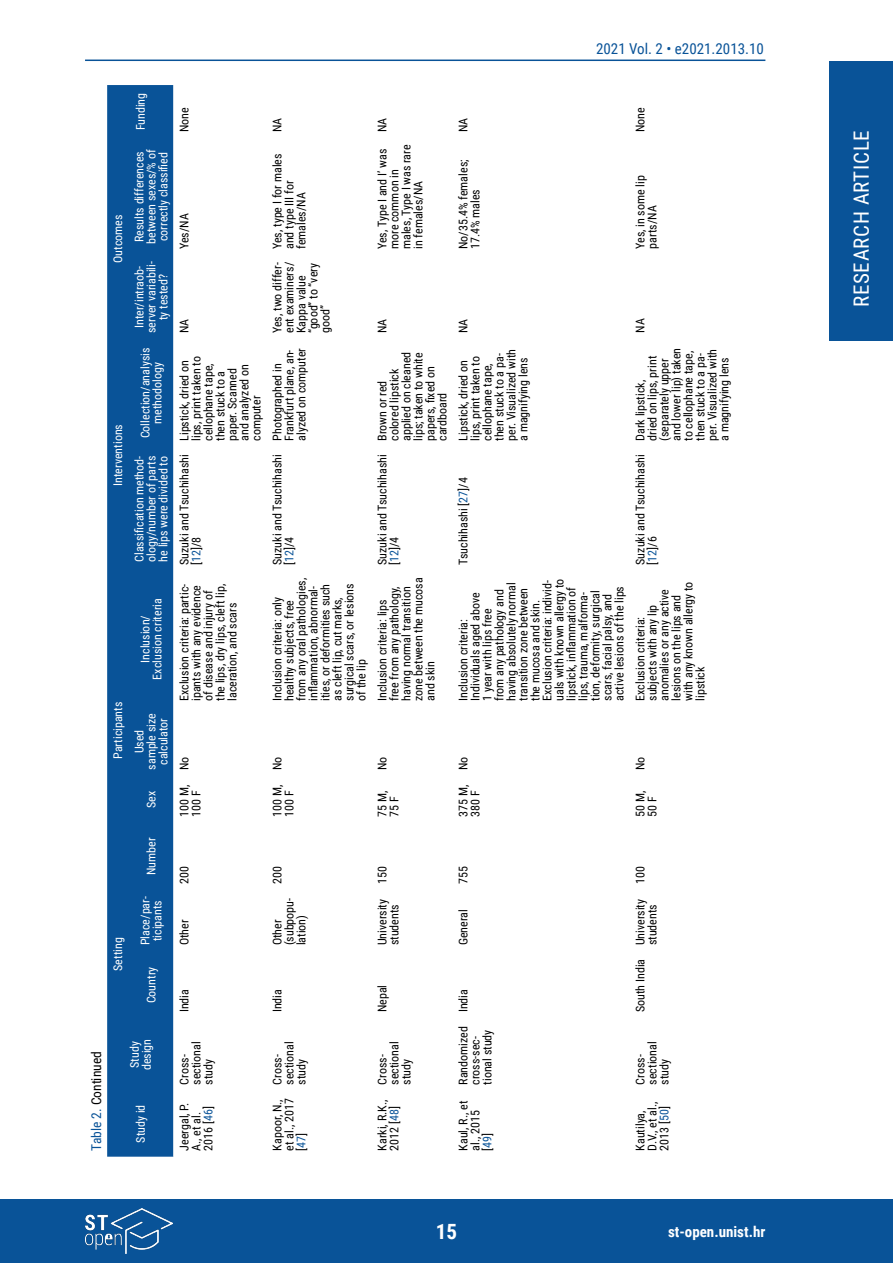
<style>
.page{position:relative;width:893px;height:1263px;background:#fff}
.page>*{position:absolute;margin:0;border:0;box-sizing:border-box;transform-origin:0 0}
.t1{font:21px "Roboto Condensed";letter-spacing:.035em;color:#fff}
.t2{font:700 21px "Roboto Condensed";color:#fff}
.t3{font:15px "Roboto Condensed";color:#095398}
.t4{font:700 15px "Roboto Condensed";color:#fff}
.t5{font:13.5px "Roboto Condensed";color:#000}
.t6{font:12px/12px "Roboto Condensed";color:#000}
.t7{font:12px/12px "Roboto Condensed";color:#fff;text-align:center}
.s1{color:#095398}
</style>
<div class="page">
<div style="left:829px;top:61px;width:64px;height:279px;background:#095398"></div>
<div style="left:0;top:1199px;width:893px;height:64px;background:#095398"></div>
<hr style="left:85px;top:60px;width:680px;height:1px;background:#095398">
<img style="left:85px;top:1209px;width:87px;height:44px">
<div style="left:107px;top:85px;width:66px;height:1072px;background:#095398"></div>
<p class="t3" style="left:596px;top:38px;width:169px">2021 Vol. 2 • e2021.2013.10</p>
<p class="t5" style="left:87px;top:1151px;width:101px;rotate:-90deg"><span class="s1">Table 2.</span> Continued</p>
<p class="t7" style="left:112px;top:263px;width:50px;rotate:-90deg">Outcomes</p>
<p class="t7" style="left:112px;top:486px;width:63px;rotate:-90deg">Interventions</p>
<p class="t7" style="left:112px;top:759px;width:59px;rotate:-90deg">Participants</p>
<p class="t7" style="left:112px;top:971px;width:35px;rotate:-90deg">Setting</p>
<p class="t7" style="left:134px;top:130px;width:39px;rotate:-90deg">Funding</p>
<p class="t7" style="left:133px;top:244px;width:96px;text-align:left;rotate:-90deg">Results differences between sexes/% of correctly classified</p>
<p class="t7" style="left:133px;top:333px;width:73px;rotate:-90deg">Inter/intraob&shy;server variabili&shy;ty tested?</p>
<p class="t7" style="left:139px;top:438px;width:92px;rotate:-90deg">Collection/analysis methodology</p>
<p class="t7" style="left:133px;top:562px;width:107px;text-align:justify;rotate:-90deg">Classification method&shy;ology/number of parts he lips were divided to</p>
<p class="t7" style="left:139px;top:679px;width:83px;rotate:-90deg">Inclusion/<br>Exclusion criteria</p>
<p class="t7" style="left:133px;top:770px;width:58px;rotate:-90deg">Used sample size calculator</p>
<p class="t7" style="left:145px;top:808px;width:19px;rotate:-90deg">Sex</p>
<p class="t7" style="left:145px;top:875px;width:39px;rotate:-90deg">Number</p>
<p class="t7" style="left:139px;top:945px;width:51px;rotate:-90deg">Place/par&shy;ticipants</p>
<p class="t7" style="left:145px;top:1003px;width:38px;rotate:-90deg">Country</p>
<p class="t6" style="left:178px;top:132px;width:26px;rotate:-90deg">None</p>
<p class="t6" style="left:178px;top:249px;width:37px;rotate:-90deg">Yes/NA</p>
<p class="t6" style="left:178px;top:333px;width:16px;rotate:-90deg">NA</p>
<p class="t6" style="left:178px;top:441px;width:86px;rotate:-90deg">Lipstick, dried on lips, print taken to cellophane tape, then stuck to a paper. Scanned and analyzed on computer</p>
<p class="t6" style="left:178px;top:565px;width:112px;rotate:-90deg">Suzuki and Tsuchihashi [<span class="s1">12</span>]/8</p>
<p class="t6" style="left:178px;top:701px;width:119px;rotate:-90deg">Exclusion criteria: partic&shy;ipants with any evidence of disease and injury of the lips, dry lips, cleft lip, laceration, and scars</p>
<p class="t6" style="left:178px;top:770px;width:15px;rotate:-90deg">No</p>
<p class="t6" style="left:178px;top:817px;width:33px;rotate:-90deg">100 M,<br>100 F</p>
<p class="t6" style="left:178px;top:884px;width:19px;rotate:-90deg">200</p>
<p class="t6" style="left:178px;top:945px;width:27px;rotate:-90deg">Other</p>
<p class="t6" style="left:178px;top:1012px;width:25px;rotate:-90deg">India</p>
<p class="t6" style="left:271px;top:132px;width:16px;rotate:-90deg">NA</p>
<p class="t6" style="left:271px;top:249px;width:97px;rotate:-90deg">Yes, type I for males and type III for females/NA</p>
<p class="t6" style="left:271px;top:333px;width:73px;rotate:-90deg">Yes, two differ&shy;ent examiners/<br>Kappa value “good” to “very good”</p>
<p class="t6" style="left:271px;top:441px;width:94px;rotate:-90deg">Photographed in<br>Frankfurt plane, an&shy;alyzed on computer</p>
<p class="t6" style="left:271px;top:565px;width:112px;rotate:-90deg">Suzuki and Tsuchihashi [<span class="s1">12</span>]/4</p>
<p class="t6" style="left:271px;top:701px;width:125px;rotate:-90deg">Inclusion criteria: only healthy subjects, free from any oral pathologies, inflammation, abnormal&shy;ities, or deformities such as cleft lip, cut marks, surgical scars, or lesions of the lip</p>
<p class="t6" style="left:271px;top:770px;width:15px;rotate:-90deg">No</p>
<p class="t6" style="left:271px;top:817px;width:33px;rotate:-90deg">100 M,<br>100 F</p>
<p class="t6" style="left:271px;top:884px;width:19px;rotate:-90deg">200</p>
<p class="t6" style="left:271px;top:945px;width:49px;rotate:-90deg">Other (subpopu&shy;lation)</p>
<p class="t6" style="left:271px;top:1012px;width:25px;rotate:-90deg">India</p>
<p class="t6" style="left:376px;top:132px;width:16px;rotate:-90deg">NA</p>
<p class="t6" style="left:376px;top:249px;width:106px;rotate:-90deg">Yes, Type I and I’ was more common in males, Type I was rare in females/NA</p>
<p class="t6" style="left:376px;top:333px;width:16px;rotate:-90deg">NA</p>
<p class="t6" style="left:376px;top:441px;width:91px;rotate:-90deg">Brown or red colored lipstick applied on cleaned lips; taken to white papers, fixed on cardboard</p>
<p class="t6" style="left:376px;top:565px;width:112px;rotate:-90deg">Suzuki and Tsuchihashi [<span class="s1">12</span>]/4</p>
<p class="t6" style="left:376px;top:701px;width:125px;rotate:-90deg">Inclusion criteria: lips<br>free from any pathology, having normal transition zone between the mucosa and skin</p>
<p class="t6" style="left:376px;top:770px;width:15px;rotate:-90deg">No</p>
<p class="t6" style="left:376px;top:817px;width:28px;rotate:-90deg">75 M,<br>75 F</p>
<p class="t6" style="left:376px;top:884px;width:19px;rotate:-90deg">150</p>
<p class="t6" style="left:376px;top:945px;width:48px;rotate:-90deg">University students</p>
<p class="t6" style="left:376px;top:1012px;width:29px;rotate:-90deg">Nepal</p>
<p class="t7" style="left:128px;top:1070px;width:33px;text-align:left;rotate:-90deg">Study design</p>
<p class="t7" style="left:134px;top:1143px;width:39px;rotate:-90deg">Study id</p>
<p class="t6" style="left:178px;top:1085px;width:45px;rotate:-90deg">Cross&shy;sectional study</p>
<p class="t6" style="left:178px;top:1151px;width:49px;rotate:-90deg">Jeergal, P.<br>A., et al.<br>2016 [<span class="s1">46</span>]</p>
<p class="t6" style="left:271px;top:1085px;width:45px;rotate:-90deg">Cross&shy;sectional study</p>
<p class="t6" style="left:271px;top:1151px;width:54px;text-align:justify;rotate:-90deg">Kapoor, N., et al., 2017 [<span class="s1">47</span>]</p>
<p class="t6" style="left:376px;top:1085px;width:45px;rotate:-90deg">Cross&shy;sectional study</p>
<p class="t6" style="left:376px;top:1150px;width:52px;rotate:-90deg">Karki, R.K.,<br>2012 [<span class="s1">48</span>]</p>
<p class="t6" style="left:457px;top:132px;width:16px;rotate:-90deg">NA</p>
<p class="t6" style="left:457px;top:249px;width:91px;rotate:-90deg">No/35.4% females;<br>17.4% males</p>
<p class="t6" style="left:634px;top:132px;width:26px;rotate:-90deg">None</p>
<p class="t6" style="left:634px;top:249px;width:75px;rotate:-90deg">Yes, in some lip parts/NA</p>
<p class="t6" style="left:457px;top:333px;width:16px;rotate:-90deg">NA</p>
<p class="t6" style="left:457px;top:441px;width:93px;rotate:-90deg">Lipstick, dried on lips, print taken to cellophane tape, then stuck to a pa&shy;per. Visualized with a magnifying lens</p>
<p class="t6" style="left:457px;top:565px;width:89px;rotate:-90deg">Tsuchihashi [<span class="s1">27</span>]/4</p>
<p class="t6" style="left:457px;top:701px;width:124px;rotate:-90deg">Inclusion criteria:<br>Individuals aged above<br>1 year with lips free<br>from any pathology and having absolutely normal transition zone between the mucosa and skin.<br>Exclusion criteria: individ&shy;uals with known allergy to lipstick, inflammation of lips, trauma, malforma&shy;tion, deformity, surgical scars, facial palsy, and active lesions of the lips</p>
<p class="t6" style="left:634px;top:333px;width:16px;rotate:-90deg">NA</p>
<p class="t6" style="left:634px;top:441px;width:94px;rotate:-90deg">Dark lipstick,<br>dried on lips, print (separately upper and lower lip) taken to cellophane tape, then stuck to a pa&shy;per. Visualized with a magnifying lens</p>
<p class="t6" style="left:634px;top:565px;width:112px;rotate:-90deg">Suzuki and Tsuchihashi [<span class="s1">12</span>]/6</p>
<p class="t6" style="left:634px;top:701px;width:121px;rotate:-90deg">Exclusion criteria: subjects with any lip anomalies or any active lesions on the lips and with any known allergy to lipstick</p>
<p class="t6" style="left:457px;top:770px;width:15px;rotate:-90deg">No</p>
<p class="t6" style="left:457px;top:817px;width:33px;rotate:-90deg">375 M,<br>380 F</p>
<p class="t6" style="left:457px;top:884px;width:19px;rotate:-90deg">755</p>
<p class="t6" style="left:457px;top:945px;width:38px;rotate:-90deg">General</p>
<p class="t6" style="left:457px;top:1012px;width:25px;rotate:-90deg">India</p>
<p class="t6" style="left:457px;top:1085px;width:60px;rotate:-90deg">Randomized cross-sec&shy;tional study</p>
<p class="t6" style="left:457px;top:1150px;width:51px;rotate:-90deg">Kaul, R., et al., 2015 [<span class="s1">49</span>]</p>
<p class="t6" style="left:634px;top:770px;width:15px;rotate:-90deg">No</p>
<p class="t6" style="left:634px;top:817px;width:28px;rotate:-90deg">50 M,<br>50 F</p>
<p class="t6" style="left:634px;top:884px;width:19px;rotate:-90deg">100</p>
<p class="t6" style="left:634px;top:945px;width:48px;text-indent:-67px;rotate:-90deg">South India University students</p>
<p class="t6" style="left:634px;top:1085px;width:45px;rotate:-90deg">Cross&shy;sectional study</p>
<p class="t6" style="left:634px;top:1150px;width:50px;rotate:-90deg">Kautilya,<br>D.V., et al.,<br>2013 [<span class="s1">50</span>]</p>
<h1 class="t2" style="left:436px;top:1217px;width:23px">15</h1>
<p class="t4" style="left:668px;top:1221px;width:99px">st-open.unist.hr</p>
<h1 class="t1" style="left:847px;top:307px;width:179px;rotate:-90deg">RESEARCH ARTICLE</h1>
</div>
